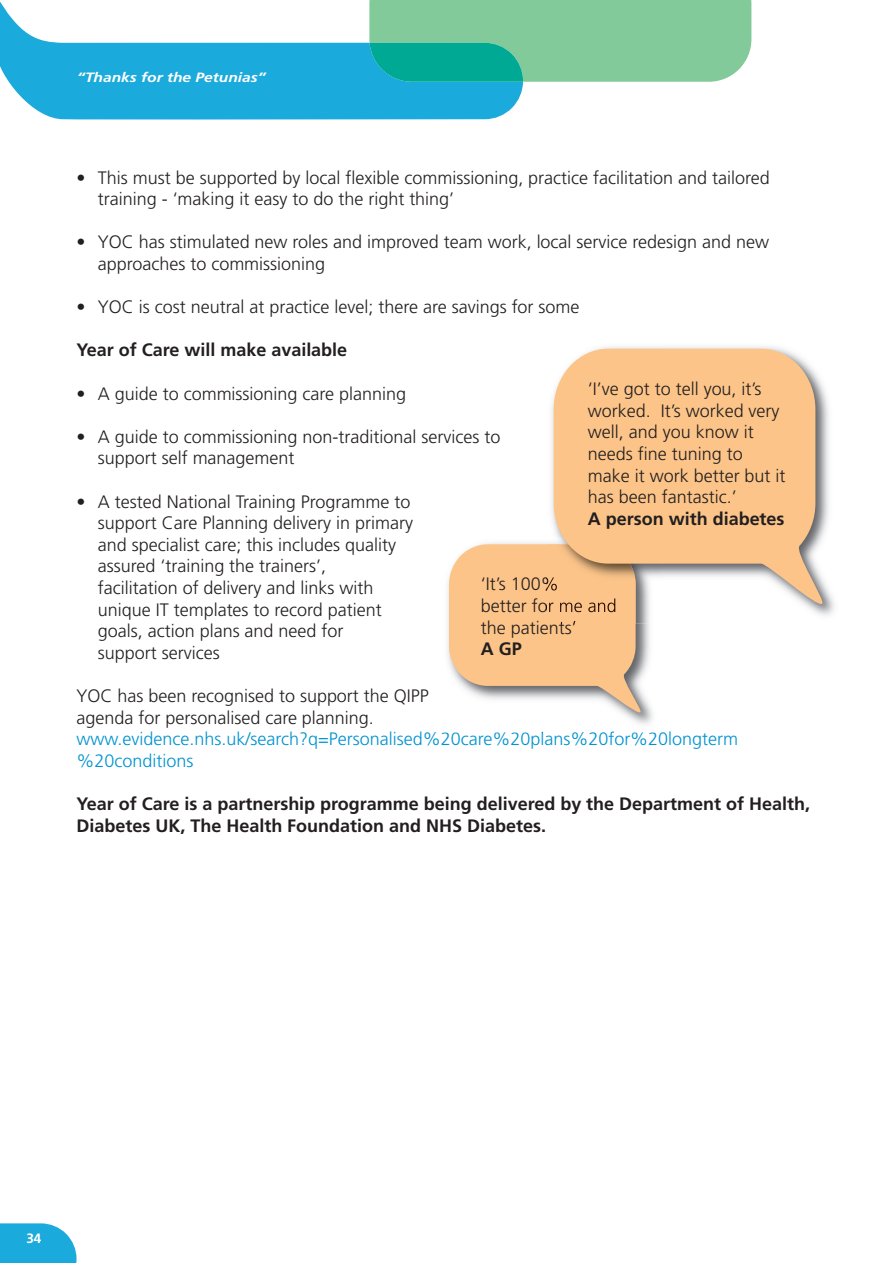
<style>
.page{position:relative;width:893px;height:1263px;background:#fff}
.page>*{position:absolute;margin:0;border:0;box-sizing:border-box;transform-origin:0 0}
.t1{font:300 18px/21.6px "Frutiger";color:#231f20}
.t2{font:700 18px/21.6px "Frutiger";color:#231f20}
.t3{font:300 18px/21.6px "Frutiger";color:#0093d0}
.t4{font:italic 700 13.5px "Frutiger";color:#fff;scale:1.15 1}
.t5{font:700 13.5px "Frutiger";color:#fff}
</style>
<div class="page">
<svg style="left:0;top:1px;width:523px;height:119px;fill:#1baadc"></svg>
<svg style="left:369px;top:0;width:382px;height:82px;background:#6cc49b"></svg>
<svg style="left:0;top:1223px;width:77px;height:40px;background:#32b2df"></svg>
<img style="left:447px;top:542px;width:206px;height:190px">
<svg style="left:449px;top:544px;width:194px;height:172px;background:#f2c99d"></svg>
<img style="left:547px;top:346px;width:288px;height:278px">
<img style="left:547px;top:544px;width:89px;height:80px">
<img style="left:547px;top:577px;width:7px;height:14px">
<img style="left:547px;top:598px;width:68px;height:14px">
<img style="left:560px;top:620px;width:15px;height:4px">
<svg style="left:554px;top:349px;width:271px;height:260px;background:#f5c695"></svg>
<p class="t4" style="left:77px;top:72px;width:165px">“Thanks for the Petunias”</p>
<p class="t1" style="left:98px;top:168px;width:673px;text-indent:-21px">• This must be supported by local flexible commissioning, practice facilitation and tailored training - ‘making it easy to do the right thing’</p>
<p class="t1" style="left:98px;top:233px;width:673px;text-indent:-21px">• YOC has stimulated new roles and improved team work, local service redesign and new approaches to commissioning</p>
<p class="t1" style="left:77px;top:298px;width:504px">• YOC is cost neutral at practice level; there are savings for some</p>
<p class="t2" style="left:77px;top:341px;width:272px">Year of Care will make available</p>
<p class="t1" style="left:77px;top:384px;width:331px">• A guide to commissioning care planning</p>
<p class="t1" style="left:98px;top:427px;width:404px;text-indent:-21px">• A guide to commissioning non-traditional services to support self management</p>
<p class="t1" style="left:98px;top:492px;width:317px;text-indent:-21px">• A tested National Training Programme to support Care Planning delivery in primary and specialist care; this includes quality assured ‘training the trainers’,<br>facilitation of delivery and links with unique IT templates to record patient goals, action plans and need for<br>support services</p>
<p class="t1" style="left:77px;top:686px;width:354px">YOC has been recognised to support the QIPP agenda for personalised care planning.</p>
<p class="t3" style="left:77px;top:730px;width:663px">www.evidence.nhs.uk/search?q=Personalised%20care%20plans%20for%20longterm %20conditions</p>
<p class="t2" style="left:77px;top:794px;width:735px">Year of Care is a partnership programme being delivered by the Department of Health,<br>Diabetes UK, The Health Foundation and NHS Diabetes.</p>
<p class="t1" style="left:588px;top:380px;width:199px">‘I’ve got to tell you, it’s worked. It’s worked very well, and you know it needs fine tuning to make it work better but it has been fantastic.’</p>
<p class="t2" style="left:588px;top:509px;width:198px">A person with diabetes</p>
<p class="t1" style="left:481px;top:575px;width:137px">‘It’s 100%<br>better for me and the patients’</p>
<p class="t2" style="left:481px;top:639px;width:42px">A GP</p>
<p class="t5" style="left:26px;top:1233px;width:16px">34</p>
</div>
